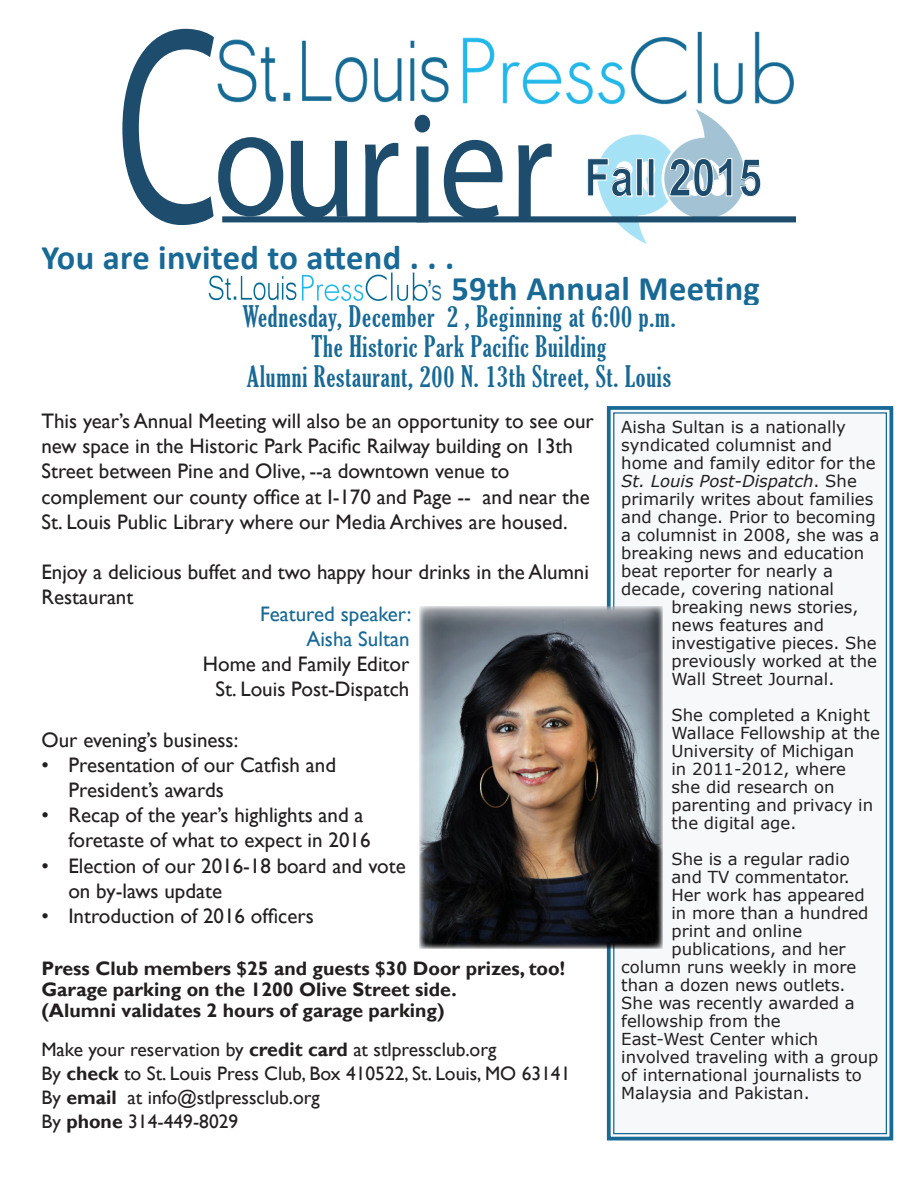
<style>
.page{position:relative;width:918px;height:1188px;background:#fff}
.page>*{position:absolute;margin:0;border:0;box-sizing:border-box;transform-origin:0 0}
.t1{font:700 52.05px "Arial";color:#1d4c6d;scale:.81 1}
.t2{font:700 34.5px "Calibri";letter-spacing:.01em;color:#186995}
.t3{font:extra-condensed 28.5px "Gloucester";letter-spacing:.03em;color:#186995}
.t4{font:21px/25.2px "Gill Sans";color:#231f20}
.t5{font:21px "Gill Sans";color:#186995}
.t6{font:19.5px/24px "Gill Sans";color:#231f20}
.t7{font:700 19.5px "Gill Sans";color:#231f20}
.t8{font:16.5px/18px "MS Reference Sans Serif";color:#231f20}
.t9{font:italic 16.5px "MS Reference Sans Serif";color:#231f20}
.s1{font-family:"Microsoft Yi Baiti";font-weight:400;font-size:37.5px}
.s2{font-weight:700}
.s3{font-style:normal}
</style>
<div class="page">
<div style="left:606px;top:406px;width:288px;height:735px;background:#f6f8fa"></div>
<img style="left:283px;top:31px;width:511px;height:84px">
<img style="left:594px;top:109px;width:154px;height:135px">
<svg style="left:122px;top:29px;width:161px;height:196px"></svg>
<svg style="left:291px;top:141px;width:57px;height:75px"></svg>
<svg style="left:365px;top:143px;width:33px;height:73px"></svg>
<svg style="left:415px;top:115px;width:15px;height:101px"></svg>
<svg style="left:444px;top:140px;width:59px;height:76px"></svg>
<svg style="left:518px;top:144px;width:34px;height:72px"></svg>
<div style="left:222px;top:216px;width:574px;height:6px;background:#1d4c6d"></div>
<svg style="left:594px;top:158px;width:39px;height:39px"></svg>
<div style="left:636px;top:158px;width:7px;height:38px;border:1px solid #fff"></div>
<div style="left:648px;top:158px;width:6px;height:38px;border:1px solid #fff"></div>
<svg style="left:669px;top:158px;width:64px;height:39px"></svg>
<svg style="left:740px;top:159px;width:8px;height:38px"></svg>
<img style="left:208px;top:272px;width:220px;height:29px">
<div style="left:418px;top:605px;width:246px;height:345px;background:#231f20;opacity:.85"></div>
<p class="t2" style="left:41px;top:235px;width:414px">You are invited to attend . . .</p>
<p class="t1" style="left:585px;top:143px;width:221px">Fall 2015</p>
<p class="t2" style="left:426px;top:266px;width:335px"><span class="s1">’s</span> 59th Annual Meeting</p>
<p class="t3" style="left:242px;top:300px;width:435px">Wednesday, December 2 , Beginning at 6:00 p.m.</p>
<p class="t3" style="left:311px;top:330px;width:297px">The Historic Park Pacific Building</p>
<p class="t3" style="left:247px;top:360px;width:426px">Alumni Restaurant, 200 N. 13th Street, St. Louis</p>
<p class="t4" style="left:41px;top:409px;width:554px">This year’s Annual Meeting will also be an opportunity to see our new space in the Historic Park Pacific Railway building on 13th<br>Street between Pine and Olive, --a downtown venue to</p>
<p class="t4" style="left:41px;top:484px;width:550px">complement our county office at I-170 and Page -- and near the<br>St. Louis Public Library where our Media Archives are housed.</p>
<p class="t4" style="left:41px;top:560px;width:549px">Enjoy a delicious buffet and two happy hour drinks in the Alumni<br>Restaurant</p>
<p class="t5" style="left:260px;top:601px;width:153px">Featured speaker:</p>
<p class="t5" style="left:306px;top:627px;width:105px">Aisha Sultan</p>
<p class="t4" style="left:203px;top:652px;width:208px">Home and Family Editor</p>
<p class="t4" style="left:215px;top:677px;width:196px">St. Louis Post-Dispatch</p>
<p class="t4" style="left:41px;top:727px;width:198px">Our evening’s business:</p>
<p class="t4" style="left:68px;top:753px;width:269px;text-indent:-27px">• Presentation of our Catfish and<br>President’s awards</p>
<p class="t4" style="left:68px;top:803px;width:304px;text-indent:-27px">• Recap of the year’s highlights and a foretaste of what to expect in 2016</p>
<p class="t4" style="left:68px;top:853px;width:339px;text-indent:-27px">• Election of our 2016-18 board and vote on by-laws update</p>
<p class="t4" style="left:41px;top:904px;width:274px">• Introduction of 2016 officers</p>
<p class="t7" style="left:41px;top:956px;width:525px">Press Club members $25 and guests $30 Door prizes, too!</p>
<p class="t7" style="left:41px;top:977px;width:417px">Garage parking on the 1200 Olive Street side.</p>
<p class="t7" style="left:41px;top:998px;width:405px">(Alumni validates 2 hours of garage parking)</p>
<p class="t6" style="left:41px;top:1037px;width:457px">Make your reservation by <span class="s2">credit card</span> at stlpressclub.org</p>
<p class="t6" style="left:41px;top:1061px;width:531px">By <span class="s2">check</span> to St. Louis Press Club, Box 410522, St. Louis, MO 63141<br>By <span class="s2">email</span> at info@stlpressclub.org</p>
<p class="t6" style="left:41px;top:1109px;width:198px">By <span class="s2">phone</span> 314-449-8029</p>
<p class="t8" style="left:621px;top:417px;width:226px">Aisha Sultan is a nationally</p>
<p class="t8" style="left:621px;top:435px;width:212px">syndicated columnist and</p>
<p class="t8" style="left:621px;top:453px;width:256px">home and family editor for the</p>
<p class="t9" style="left:621px;top:470px;width:237px">St. Louis Post-Dispatch<span class="s3">. She</span></p>
<p class="t8" style="left:621px;top:489px;width:254px">primarily writes about families</p>
<p class="t8" style="left:621px;top:507px;width:256px">and change. Prior to becoming</p>
<p class="t8" style="left:621px;top:525px;width:259px">a columnist in 2008, she was a</p>
<p class="t8" style="left:621px;top:543px;width:245px">breaking news and education</p>
<p class="t8" style="left:621px;top:561px;width:213px">beat reporter for nearly a</p>
<p class="t8" style="left:621px;top:579px;width:214px">decade, covering national</p>
<p class="t8" style="left:671px;top:597px;width:189px">breaking news stories,</p>
<p class="t8" style="left:671px;top:615px;width:154px">news features and</p>
<p class="t8" style="left:671px;top:633px;width:207px">investigative pieces. She</p>
<p class="t8" style="left:671px;top:651px;width:207px">previously worked at the</p>
<p class="t8" style="left:671px;top:669px;width:164px">Wall Street Journal.</p>
<p class="t8" style="left:671px;top:705px;width:210px">She completed a Knight<br>Wallace Fellowship at the<br>University of Michigan<br>in 2011-2012, where<br>she did research on parenting and privacy in the digital age.</p>
<p class="t8" style="left:671px;top:849px;width:180px">She is a regular radio</p>
<p class="t8" style="left:671px;top:867px;width:180px">and TV commentator.</p>
<p class="t8" style="left:671px;top:885px;width:195px">Her work has appeared</p>
<p class="t8" style="left:671px;top:903px;width:199px">in more than a hundred</p>
<p class="t8" style="left:671px;top:921px;width:132px">print and online</p>
<p class="t8" style="left:671px;top:939px;width:176px">publications, and her</p>
<p class="t8" style="left:621px;top:957px;width:236px">column runs weekly in more</p>
<p class="t8" style="left:621px;top:975px;width:226px">than a dozen news outlets.</p>
<p class="t8" style="left:621px;top:993px;width:235px">She was recently awarded a</p>
<p class="t8" style="left:621px;top:1011px;width:161px">fellowship from the</p>
<p class="t8" style="left:621px;top:1029px;width:259px">East-West Center which involved traveling with a group of international journalists to<br>Malaysia and Pakistan.</p>
</div>
